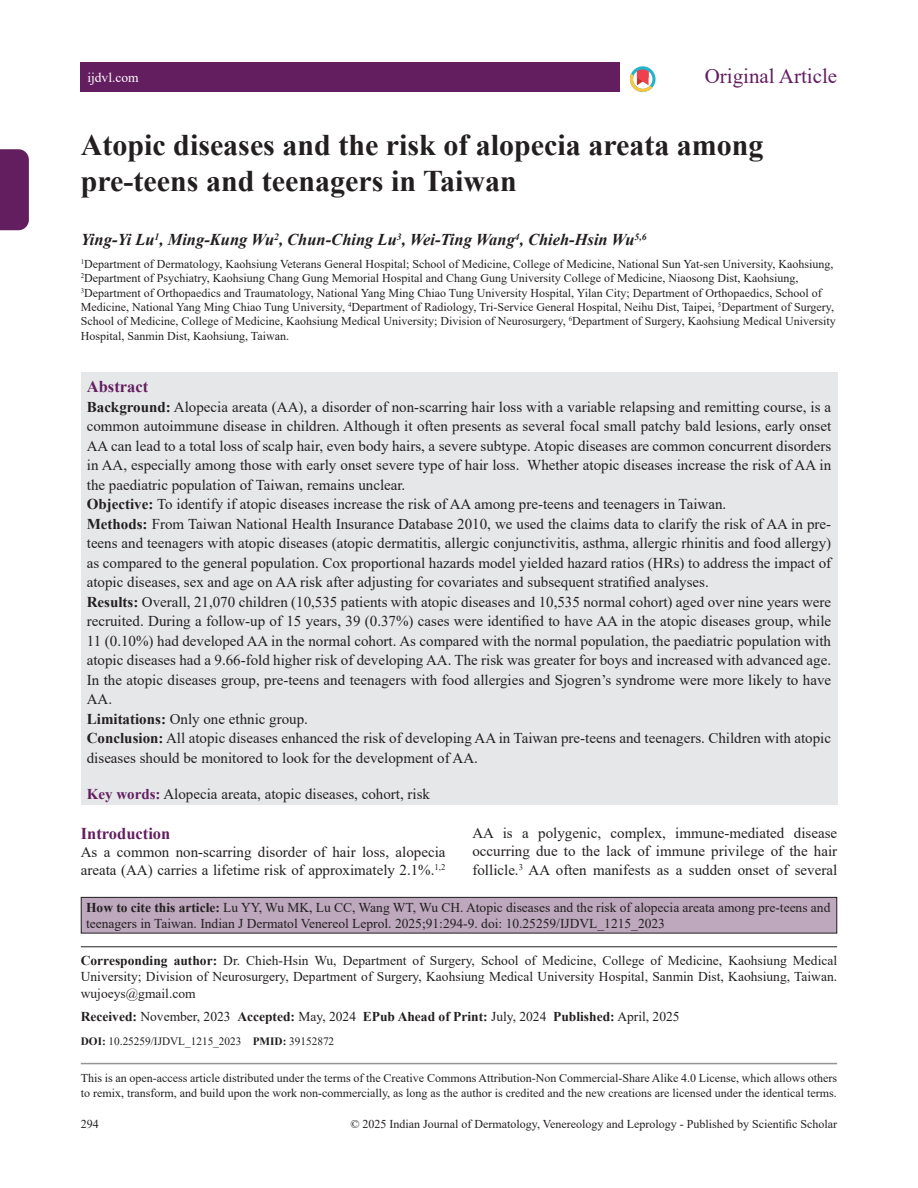
<style>
.page{position:relative;width:918px;height:1188px;background:#fff}
.page>*{position:absolute;margin:0;border:0;box-sizing:border-box;transform-origin:0 0}
.title-text{font:700 30px/36px "Times New Roman";color:#231f20}
.suptit{font:21px "Times New Roman";color:#631e60}
.aut-grp{font:italic 700 16.5px "Times New Roman";color:#231f20}
.Head-A{font:700 16.5px "Times New Roman";color:#631e60}
.abs_title{font:700 16.5px "Times New Roman";color:#631e60}
.abs_para_mid{font:15px/19.5px "Times New Roman";color:#231f20;text-align:justify}
.abs_para_first{font:15px/19.5px "Times New Roman";color:#231f20;text-align:justify}
.para_firstDropCaps{font:15px/18.5px "Times New Roman";color:#231f20}
.abs_para_last{font:15px/19.5px "Times New Roman";color:#231f20}
.keywordset{font:15px "Times New Roman";color:#231f20}
.cores-author{font:13.5px/16.2px "Times New Roman";color:#231f20;text-align:justify}
.citation_para{font:13.5px/16.2px "Times New Roman";color:#231f20}
.article_info{font:700 13.5px "Times New Roman";color:#231f20}
.t1{font:13.5px "Times New Roman";color:#fff}
.aut-aff_first_last{font:12px/14.4px "Times New Roman";color:#231f20}
.doi_para{font:11.25px "Times New Roman";color:#231f20}
.s1{font-weight:700}
.s2{font-weight:700;color:#631e60}
.s3{font-weight:400}
</style>
<div class="page">
<div style="left:0;top:149px;width:29px;height:81px;background:#631e60"></div>
<div style="left:81px;top:62px;width:539px;height:30px;background:#631e60"></div>
<hr style="left:81px;top:1063px;width:756px;height:1px;background:#939598">
<svg style="left:630px;top:66px;width:25px;height:26px"></svg>
<div style="left:81px;top:897px;width:756px;height:36px;background:#bda8bd"></div>
<div style="left:81px;top:897px;width:756px;height:37px;border:1px solid #231f20"></div>
<hr style="left:81px;top:946px;width:756px;height:1px;background:#231f20">
<div style="left:81px;top:373px;width:756px;height:432px;background:#e6e7e9"></div>
<p class="t1" style="left:87px;top:68px;width:53px">ijdvl.com</p>
<p class="suptit" style="left:705px;top:62px;width:134px">Original Article</p>
<p class="title-text" style="left:81px;top:126px;width:684px">Atopic diseases and the risk of alopecia areata among pre-teens and teenagers in Taiwan</p>
<p class="aut-grp" style="left:81px;top:228px;width:567px">Ying-Yi Lu<sup>1</sup>, Ming-Kung Wu<sup>2</sup>, Chun-Ching Lu<sup>3</sup>, Wei-Ting Wang<sup>4</sup>, Chieh-Hsin Wu<sup>5,6</sup></p>
<p class="aut-aff_first_last" style="left:81px;top:256px;width:757px"><sup>1</sup>Department of Dermatology, Kaohsiung Veterans General Hospital; School of Medicine, College of Medicine, National Sun Yat-sen University, Kaohsiung, <sup>2</sup>Department of Psychiatry, Kaohsiung Chang Gung Memorial Hospital and Chang Gung University College of Medicine, Niaosong Dist, Kaohsiung, <sup>3</sup>Department of Orthopaedics and Traumatology, National Yang Ming Chiao Tung University Hospital, Yilan City; Department of Orthopaedics, School of Medicine, National Yang Ming Chiao Tung University, <sup>4</sup>Department of Radiology, Tri-Service General Hospital, Neihu Dist, Taipei, <sup>5</sup>Department of Surgery, School of Medicine, College of Medicine, Kaohsiung Medical University; Division of Neurosurgery, <sup>6</sup>Department of Surgery, Kaohsiung Medical University Hospital, Sanmin Dist, Kaohsiung, Taiwan.</p>
<p class="abs_title" style="left:87px;top:375px;width:63px">Abstract</p>
<p class="abs_para_first" style="left:87px;top:396px;width:746px"><span class="s1">Background:</span> Alopecia areata (AA), a disorder of non-scarring hair loss with a variable relapsing and remitting course, is a common autoimmune disease in children. Although it often presents as several focal small patchy bald lesions, early onset AA can lead to a total loss of scalp hair, even body hairs, a severe subtype. Atopic diseases are common concurrent disorders in AA, especially among those with early onset severe type of hair loss. Whether atopic diseases increase the risk of AA in the paediatric population of Taiwan, remains unclear.</p>
<p class="abs_para_mid" style="left:87px;top:494px;width:641px"><span class="s1">Objective:</span> To identify if atopic diseases increase the risk of AA among pre-teens and teenagers in Taiwan.</p>
<p class="abs_para_mid" style="left:87px;top:513px;width:746px"><span class="s1">Methods:</span> From Taiwan National Health Insurance Database 2010, we used the claims data to clarify the risk of AA in pre&shy;teens and teenagers with atopic diseases (atopic dermatitis, allergic conjunctivitis, asthma, allergic rhinitis and food allergy) as compared to the general population. Cox proportional hazards model yielded hazard ratios (HRs) to address the impact of atopic diseases, sex and age on AA risk after adjusting for covariates and subsequent stratified analyses.</p>
<p class="abs_para_mid" style="left:87px;top:591px;width:746px"><span class="s1">Results:</span> Overall, 21,070 children (10,535 patients with atopic diseases and 10,535 normal cohort) aged over nine years were recruited. During a follow-up of 15 years, 39 (0.37%) cases were identified to have AA in the atopic diseases group, while 11 (0.10%) had developed AA in the normal cohort. As compared with the normal population, the paediatric population with atopic diseases had a 9.66-fold higher risk of developing AA. The risk was greater for boys and increased with advanced age.<br>In the atopic diseases group, pre-teens and teenagers with food allergies and Sjogren’s syndrome were more likely to have AA.</p>
<p class="abs_para_mid" style="left:87px;top:708px;width:223px"><span class="s1">Limitations:</span> Only one ethnic group.</p>
<p class="abs_para_last" style="left:87px;top:728px;width:746px"><span class="s1">Conclusion:</span> All atopic diseases enhanced the risk of developing AA in Taiwan pre-teens and teenagers. Children with atopic diseases should be monitored to look for the development of AA.</p>
<p class="keywordset" style="left:87px;top:784px;width:345px"><span class="s2">Key words:</span> Alopecia areata, atopic diseases, cohort, risk</p>
<p class="Head-A" style="left:81px;top:821px;width:91px">Introduction</p>
<p class="para_firstDropCaps" style="left:81px;top:842px;width:366px;line-height:18px">As a common non-scarring disorder of hair loss, alopecia areata (AA) carries a lifetime risk of approximately 2.1%.<sup>1,2</sup></p>
<p class="para_firstDropCaps" style="left:472px;top:823px;width:366px;text-align:justify">AA is a polygenic, complex, immune-mediated disease occurring due to the lack of immune privilege of the hair follicle.<sup>3</sup> AA often manifests as a sudden onset of several</p>
<p class="citation_para" style="left:86px;top:899px;width:746px"><span class="s1">How to cite this article:</span> Lu YY, Wu MK, Lu CC, Wang WT, Wu CH. Atopic diseases and the risk of alopecia areata among pre-teens and teenagers in Taiwan. Indian J Dermatol Venereol Leprol. 2025;91:294-9. doi: 10.25259/IJDVL_1215_2023</p>
<p class="cores-author" style="left:81px;top:952px;width:758px"><span class="s1">Corresponding author:</span> Dr. Chieh-Hsin Wu, Department of Surgery, School of Medicine, College of Medicine, Kaohsiung Medical University; Division of Neurosurgery, Department of Surgery, Kaohsiung Medical University Hospital, Sanmin Dist, Kaohsiung, Taiwan. wujoeys@gmail.com</p>
<p class="article_info" style="left:81px;top:1007px;width:600px">Received: <span class="s3">November, 2023</span> Accepted: <span class="s3">May, 2024</span> EPub Ahead of Print: <span class="s3">July, 2024</span> Published: <span class="s3">April, 2025</span></p>
<p class="doi_para" style="left:81px;top:1034px;width:255px"><span class="s1">DOI:</span> 10.25259/IJDVL_1215_2023 <span class="s1">PMID:</span> 39152872</p>
<p class="aut-aff_first_last" style="left:81px;top:1070px;width:758px;line-height:15px">This is an open-access article distributed under the terms of the Creative Commons Attribution-Non Commercial-Share Alike 4.0 License, which allows others to remix, transform, and build upon the work non-commercially, as long as the author is credited and the new creations are licensed under the identical terms.</p>
<p class="aut-aff_first_last" style="left:350px;top:1117px;width:488px">© 2025 Indian Journal of Dermatology, Venereology and Leprology - Published by Scientific Scholar</p>
<p class="aut-aff_first_last" style="left:81px;top:1117px;width:19px">294</p>
</div>
